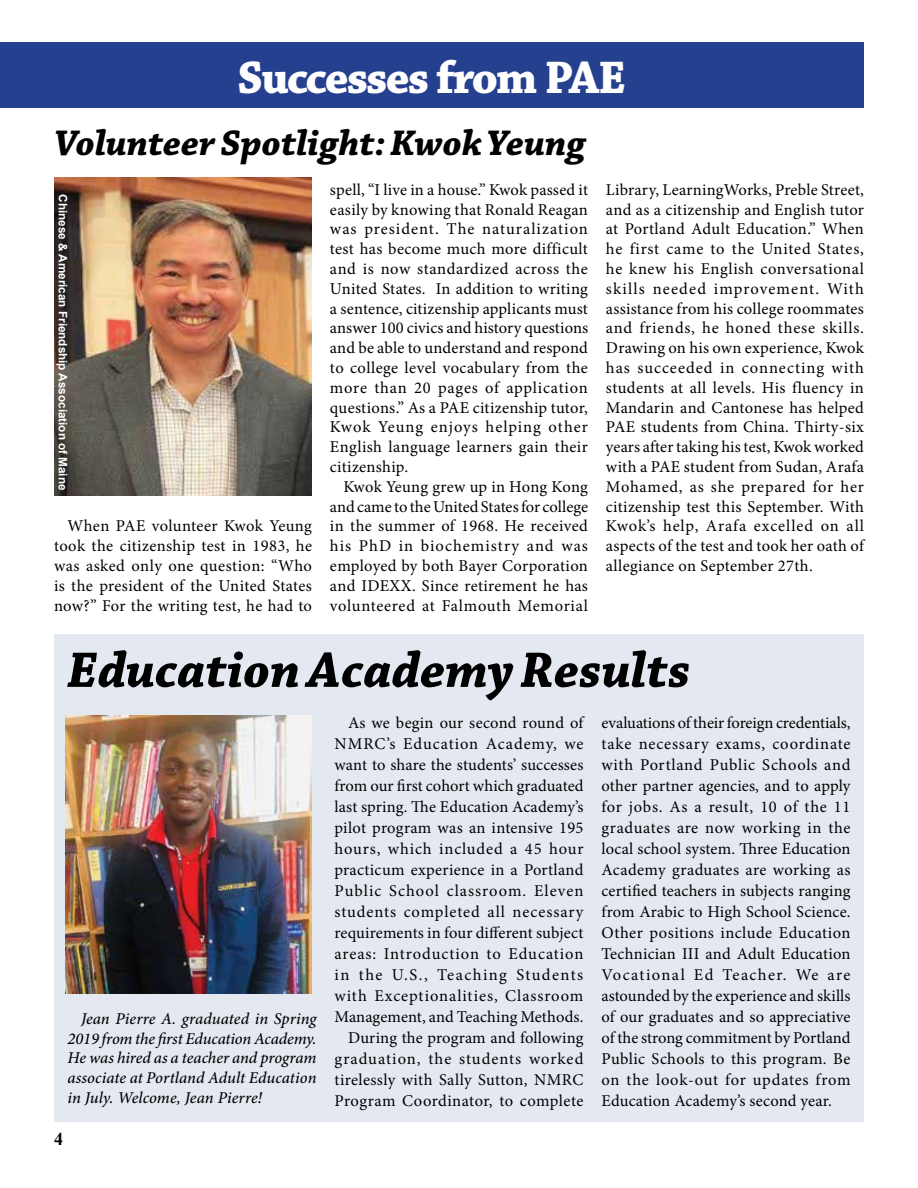
<style>
.page{position:relative;width:918px;height:1188px;background:#fff}
.page>*{position:absolute;margin:0;border:0;box-sizing:border-box;transform-origin:0 0}
.t1{font:italic 700 52.5px "Chaparral Pro";color:#000}
.t2{font:700 48px "Chaparral Pro";letter-spacing:-.04em;color:#fff}
.t3{font:italic 700 37.5px "Chaparral Pro";color:#000}
.t4{font:700 18px "Times New Roman";color:#000}
.t5{font:16.5px/19.8px "Minion Pro";letter-spacing:.02em;color:#000;text-align:justify}
.t6{font:italic 500 16.5px/19.8px "Minion Pro";color:#000;text-align:justify}
.t7{font:700 11.7px "Arial";color:#fff}
</style>
<div class="page">
<div style="left:0;top:43px;width:864px;height:65px;background:#25408f"></div>
<div style="left:54px;top:634px;width:810px;height:488px;background:#e4e9f1"></div>
<img style="left:65px;top:715px;width:247px;height:279px">
<img style="left:54px;top:177px;width:258px;height:319px">
<h2 class="t2" style="left:238px;top:50px;width:390px">Successes from PAE</h2>
<h3 class="t3" style="left:54px;top:121px;width:534px">Volunteer Spotlight: Kwok Yeung</h3>
<p class="t7" style="left:71px;top:194px;width:297px;rotate:90deg">Chinese &amp; American Friendship Association of Maine</p>
<p class="t5" style="left:54px;top:516px;width:260px;text-indent:13px">When PAE volunteer Kwok Yeung took the citizenship test in 1983, he was asked only one question: “Who is the president of the United States now?” For the writing test, he had to</p>
<p class="t5" style="left:330px;top:180px;width:260px">spell, “I live in a house.” Kwok passed it easily by knowing that Ronald Reagan was president. The naturalization test has become much more difficult and is now standardized across the United States. In addition to writing a sentence, citizenship applicants must answer 100 civics and history questions and be able to understand and respond to college level vocabulary from the more than 20 pages of application questions.” As a PAE citizenship tutor, Kwok Yeung enjoys helping other English language learners gain their citizenship.</p>
<p class="t5" style="left:330px;top:477px;width:260px;text-indent:13px">Kwok Yeung grew up in Hong Kong and came to the United States for college in the summer of 1968. He received his PhD in biochemistry and was employed by both Bayer Corporation and IDEXX. Since retirement he has volunteered at Falmouth Memorial</p>
<p class="t5" style="left:606px;top:180px;width:260px">Library, LearningWorks, Preble Street, and as a citizenship and English tutor at Portland Adult Education.” When he first came to the United States, he knew his English conversational skills needed improvement. With assistance from his college roommates and friends, he honed these skills.<br>Drawing on his own experience, Kwok has succeeded in connecting with students at all levels. His fluency in Mandarin and Cantonese has helped PAE students from China. Thirty-six years after taking his test, Kwok worked with a PAE student from Sudan, Arafa Mohamed, as she prepared for her citizenship test this September. With Kwok’s help, Arafa excelled on all aspects of the test and took her oath of allegiance on September 27th.</p>
<h1 class="t1" style="left:68px;top:639px;width:624px">Education Academy Results</h1>
<p class="t6" style="left:68px;top:1009px;width:251px;text-indent:13px">Jean Pierre A. graduated in Spring 2019 from the first Education Academy.<br>He was hired as a teacher and program associate at Portland Adult Education in July. Welcome, Jean Pierre!</p>
<p class="t4" style="left:54px;top:1126px;width:10px">4</p>
<p class="t5" style="left:335px;top:712px;width:251px;line-height:21px;text-align:right">As we begin our second round of NMRC’s Education Academy, we want to share the students’ successes from our first cohort which graduated last spring. The Education Academy’s pilot program was an intensive 195 hours, which included a 45 hour practicum experience in a Portland Public School classroom. Eleven students completed all necessary requirements in four different subject areas: Introduction to Education in the U.S., Teaching Students with Exceptionalities, Classroom Management, and Teaching Methods.<br>During the program and following graduation, the students worked tirelessly with Sally Sutton, NMRC Program Coordinator, to complete</p>
<p class="t5" style="left:602px;top:712px;width:251px;line-height:21px">evaluations of their foreign credentials, take necessary exams, coordinate with Portland Public Schools and other partner agencies, and to apply for jobs. As a result, 10 of the 11 graduates are now working in the local school system. Three Education Academy graduates are working as certified teachers in subjects ranging from Arabic to High School Science.<br>Other positions include Education Technician III and Adult Education Vocational Ed Teacher. We are astounded by the experience and skills of our graduates and so appreciative of the strong commitment by Portland Public Schools to this program. Be on the look-out for updates from Education Academy’s second year.</p>
</div>
